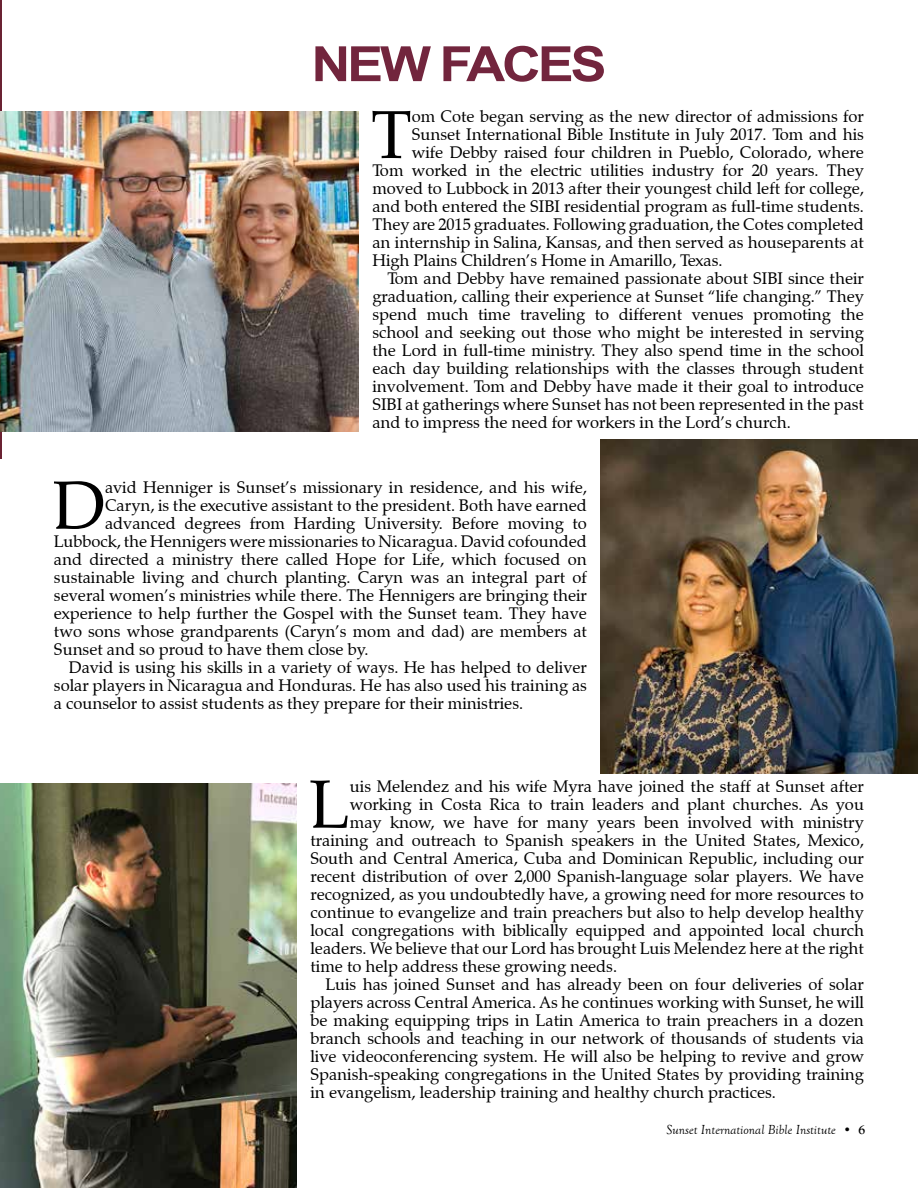
<style>
.page{position:relative;width:918px;height:1188px;background:#fff}
.page>*{position:absolute;margin:0;border:0;box-sizing:border-box;transform-origin:0 0}
.t1{font:67.8px "Zapf Calligraphic 801 BT";color:#000}
.t2{font:700 48.6px "Arial";letter-spacing:-.06em;color:#72253d;scale:1.11 1}
.t3{font:16.5px "Zapf Calligraphic 801 BT";color:#000}
.t4{font:italic 13.5px "Goudy Old Style T";color:#000}
.s1{font-weight:700;font-style:normal}
</style>
<div class="page">
<hr style="left:0;top:0;width:2px;height:458px;background:#6a2232">
<img style="left:600px;top:440px;width:318px;height:334px">
<img style="left:0;top:112px;width:359px;height:320px">
<img style="left:1px;top:783px;width:296px;height:405px">
<h2 class="t2" style="left:311px;top:32px;width:267px">NEW FACES</h2>
<h1 class="t1" style="left:371px;top:93px;width:42px">T</h1>
<p class="t3" style="left:412px;top:106px;width:454px">om Cote began serving as the new director of admissions for</p>
<p class="t3" style="left:412px;top:124px;width:454px">Sunset International Bible Institute in July 2017. Tom and his</p>
<p class="t3" style="left:412px;top:142px;width:454px">wife Debby raised four children in Pueblo, Colorado, where</p>
<p class="t3" style="left:372px;top:160px;width:493px">Tom worked in the electric utilities industry for 20 years. They</p>
<p class="t3" style="left:372px;top:178px;width:493px">moved to Lubbock in 2013 after their youngest child left for college,</p>
<p class="t3" style="left:372px;top:196px;width:493px">and both entered the SIBI residential program as full-time students.</p>
<p class="t3" style="left:372px;top:214px;width:493px">They are 2015 graduates. Following graduation, the Cotes completed</p>
<p class="t3" style="left:372px;top:232px;width:493px">an internship in Salina, Kansas, and then served as houseparents at</p>
<p class="t3" style="left:372px;top:250px;width:352px">High Plains Children’s Home in Amarillo, Texas.</p>
<p class="t3" style="left:387px;top:268px;width:478px">Tom and Debby have remained passionate about SIBI since their</p>
<p class="t3" style="left:372px;top:286px;width:493px">graduation, calling their experience at Sunset “life changing.” They</p>
<p class="t3" style="left:372px;top:304px;width:493px">spend much time traveling to different venues promoting the</p>
<p class="t3" style="left:372px;top:322px;width:493px">school and seeking out those who might be interested in serving</p>
<p class="t3" style="left:372px;top:340px;width:493px">the Lord in full-time ministry. They also spend time in the school</p>
<p class="t3" style="left:372px;top:358px;width:493px">each day building relationships with the classes through student</p>
<p class="t3" style="left:372px;top:376px;width:493px">involvement. Tom and Debby have made it their goal to introduce</p>
<p class="t3" style="left:372px;top:394px;width:493px">SIBI at gatherings where Sunset has not been represented in the past</p>
<p class="t3" style="left:372px;top:412px;width:420px">and to impress the need for workers in the Lord’s church.</p>
<h1 class="t1" style="left:53px;top:464px;width:54px">D</h1>
<p class="t3" style="left:105px;top:477px;width:483px">avid Henniger is Sunset’s missionary in residence, and his wife,</p>
<p class="t3" style="left:105px;top:495px;width:483px">Caryn, is the executive assistant to the president. Both have earned</p>
<p class="t3" style="left:105px;top:513px;width:483px">advanced degrees from Harding University. Before moving to</p>
<p class="t3" style="left:54px;top:531px;width:534px">Lubbock, the Hennigers were missionaries to Nicaragua. David cofounded</p>
<p class="t3" style="left:54px;top:549px;width:534px">and directed a ministry there called Hope for Life, which focused on</p>
<p class="t3" style="left:54px;top:567px;width:534px">sustainable living and church planting. Caryn was an integral part of</p>
<p class="t3" style="left:54px;top:585px;width:534px">several women’s ministries while there. The Hennigers are bringing their</p>
<p class="t3" style="left:54px;top:603px;width:534px">experience to help further the Gospel with the Sunset team. They have</p>
<p class="t3" style="left:54px;top:621px;width:534px">two sons whose grandparents (Caryn’s mom and dad) are members at</p>
<p class="t3" style="left:54px;top:639px;width:316px">Sunset and so proud to have them close by.</p>
<p class="t3" style="left:69px;top:657px;width:519px">David is using his skills in a variety of ways. He has helped to deliver</p>
<p class="t3" style="left:54px;top:675px;width:534px">solar players in Nicaragua and Honduras. He has also used his training as</p>
<p class="t3" style="left:54px;top:693px;width:471px">a counselor to assist students as they prepare for their ministries.</p>
<h1 class="t1" style="left:309px;top:763px;width:42px">L</h1>
<p class="t3" style="left:350px;top:776px;width:515px">uis Melendez and his wife Myra have joined the staff at Sunset after</p>
<p class="t3" style="left:350px;top:794px;width:515px">working in Costa Rica to train leaders and plant churches. As you</p>
<p class="t3" style="left:350px;top:812px;width:515px">may know, we have for many years been involved with ministry</p>
<p class="t3" style="left:311px;top:830px;width:555px">training and outreach to Spanish speakers in the United States, Mexico,</p>
<p class="t3" style="left:311px;top:848px;width:555px">South and Central America, Cuba and Dominican Republic, including our</p>
<p class="t3" style="left:311px;top:866px;width:555px">recent distribution of over 2,000 Spanish-language solar players. We have</p>
<p class="t3" style="left:311px;top:884px;width:555px">recognized, as you undoubtedly have, a growing need for more resources to</p>
<p class="t3" style="left:311px;top:902px;width:555px">continue to evangelize and train preachers but also to help develop healthy</p>
<p class="t3" style="left:311px;top:920px;width:555px">local congregations with biblically equipped and appointed local church</p>
<p class="t3" style="left:311px;top:938px;width:555px">leaders. We believe that our Lord has brought Luis Melendez here at the right</p>
<p class="t3" style="left:311px;top:956px;width:308px">time to help address these growing needs.</p>
<p class="t3" style="left:326px;top:974px;width:540px">Luis has joined Sunset and has already been on four deliveries of solar</p>
<p class="t3" style="left:311px;top:992px;width:555px">players across Central America. As he continues working with Sunset, he will</p>
<p class="t3" style="left:311px;top:1010px;width:555px">be making equipping trips in Latin America to train preachers in a dozen</p>
<p class="t3" style="left:311px;top:1028px;width:555px">branch schools and teaching in our network of thousands of students via</p>
<p class="t3" style="left:311px;top:1046px;width:555px">live videoconferencing system. He will also be helping to revive and grow</p>
<p class="t3" style="left:311px;top:1064px;width:555px">Spanish-speaking congregations in the United States by providing training</p>
<p class="t3" style="left:311px;top:1082px;width:467px">in evangelism, leadership training and healthy church practices.</p>
<p class="t4" style="left:667px;top:1122px;width:200px">Sunset International Bible Institute • <span class="s1">6</span></p>
</div>
